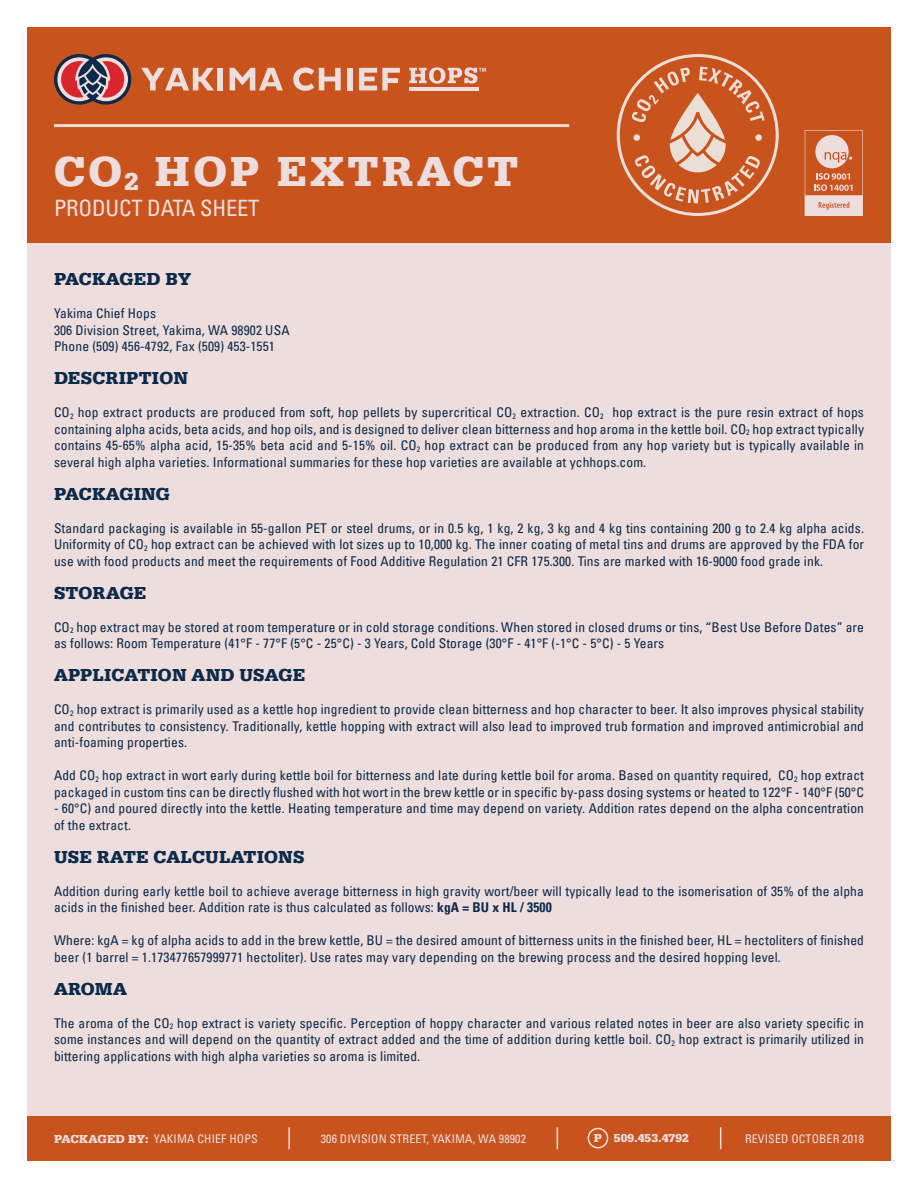
<style>
.page{position:relative;width:918px;height:1188px;background:#fff}
.page>*{position:absolute;margin:0;border:0;box-sizing:border-box;transform-origin:0 0}
.t1{font:700 43.5px "Egyptienne URW";letter-spacing:.075em;color:#eddddd}
.t2{font:condensed 22.5px "Univers LT Std";letter-spacing:-.01em;color:#eddddd}
.t3{font:700 18px "Egyptienne URW";letter-spacing:.01em;color:#0c2a49}
.t4{font:condensed 13.5px/16.5px "Univers LT Pro";letter-spacing:.01em;color:#0c2a49}
.t5{font:condensed 12px "Univers LT Pro";letter-spacing:.01em;color:#eddddd}
.t6{font:700 12px "Egyptienne URW";letter-spacing:.01em;color:#eddddd}
.s1{font-weight:700}
.s2{font-family:"Egyptienne URW";font-weight:700;font-stretch:normal}
</style>
<div class="page">
<div style="left:27px;top:1116px;width:864px;height:45px;background:#c8531d"></div>
<div style="left:588px;top:1128px;width:20px;height:20px;border:2px solid #eddddd;border-radius:50%"></div>
<hr style="left:288px;top:1127px;width:2px;height:22px;background:#eddddd">
<svg style="left:557px;top:1127px;width:1px;height:22px"></svg>
<svg style="left:720px;top:1127px;width:1px;height:22px"></svg>
<div style="left:27px;top:243px;width:864px;height:873px;background:#eddddd"></div>
<div style="left:27px;top:27px;width:864px;height:216px;background:#c8531d"></div>
<svg style="left:54px;top:54px;width:77px;height:51px;background:#985e61"></svg>
<svg style="left:141px;top:68px;width:73px;height:22px"></svg>
<div style="left:218px;top:68px;width:5px;height:22px;background:#eddddd"></div>
<svg style="left:230px;top:68px;width:53px;height:22px"></svg>
<svg style="left:293px;top:67px;width:48px;height:24px"></svg>
<div style="left:347px;top:68px;width:6px;height:22px;background:#eddddd"></div>
<svg style="left:359px;top:68px;width:41px;height:22px"></svg>
<svg style="left:409px;top:67px;width:77px;height:17px"></svg>
<hr style="left:409px;top:87px;width:70px;height:3px;background:#eddddd">
<hr style="left:54px;top:124px;width:515px;height:3px;background:#ebded5">
<svg style="left:805px;top:130px;width:58px;height:86px"></svg>
<svg style="left:617px;top:54px;width:162px;height:162px"></svg>
<h1 class="t1" style="left:54px;top:145px;width:466px">CO<sub>2</sub> HOP EXTRACT</h1>
<h2 class="t2" style="left:54px;top:194px;width:207px">PRODUCT DATA SHEET</h2>
<h3 class="t3" style="left:54px;top:269px;width:139px">PACKAGED BY</h3>
<p class="t4" style="left:54px;top:305px;width:237px">Yakima Chief Hops<br>306 Division Street, Yakima, WA 98902 USA<br>Phone (509) 456-4792, Fax (509) 453-1551</p>
<h3 class="t3" style="left:54px;top:368px;width:136px">DESCRIPTION</h3>
<p class="t4" style="left:54px;top:404px;width:812px;text-align:justify">CO<sub>2</sub> hop extract products are produced from soft, hop pellets by supercritical CO<sub>2</sub> extraction. CO<sub>2</sub> hop extract is the pure resin extract of hops containing alpha acids, beta acids, and hop oils, and is designed to deliver clean bitterness and hop aroma in the kettle boil. CO<sub>2</sub> hop extract typically contains 45-65% alpha acid, 15-35% beta acid and 5-15% oil. CO<sub>2</sub> hop extract can be produced from any hop variety but is typically available in several high alpha varieties. Informational summaries for these hop varieties are available at ychhops.com.</p>
<h3 class="t3" style="left:54px;top:483px;width:117px">PACKAGING</h3>
<p class="t4" style="left:54px;top:520px;width:812px;text-align:justify">Standard packaging is available in 55-gallon PET or steel drums, or in 0.5 kg, 1 kg, 2 kg, 3 kg and 4 kg tins containing 200 g to 2.4 kg alpha acids.<br>Uniformity of CO<sub>2</sub> hop extract can be achieved with lot sizes up to 10,000 kg. The inner coating of metal tins and drums are approved by the FDA for use with food products and meet the requirements of Food Additive Regulation 21 CFR 175.300. Tins are marked with 16-9000 food grade ink.</p>
<h3 class="t3" style="left:54px;top:582px;width:94px">STORAGE</h3>
<p class="t4" style="left:54px;top:619px;width:812px">CO<sub>2</sub> hop extract may be stored at room temperature or in cold storage conditions. When stored in closed drums or tins, “Best Use Before Dates” are as follows: Room Temperature (41°F - 77°F (5°C - 25°C) - 3 Years, Cold Storage (30°F - 41°F (-1°C - 5°C) - 5 Years</p>
<h3 class="t3" style="left:54px;top:665px;width:253px">APPLICATION AND USAGE</h3>
<p class="t4" style="left:54px;top:701px;width:812px;text-align:justify">CO<sub>2</sub> hop extract is primarily used as a kettle hop ingredient to provide clean bitterness and hop character to beer. It also improves physical stability and contributes to consistency. Traditionally, kettle hopping with extract will also lead to improved trub formation and improved antimicrobial and anti-foaming properties.</p>
<p class="t4" style="left:54px;top:767px;width:812px">Add CO<sub>2</sub> hop extract in wort early during kettle boil for bitterness and late during kettle boil for aroma. Based on quantity required, CO<sub>2</sub> hop extract packaged in custom tins can be directly flushed with hot wort in the brew kettle or in specific by-pass dosing systems or heated to 122°F - 140°F (50°C</p>
<p class="t4" style="left:54px;top:800px;width:812px">- 60°C) and poured directly into the kettle. Heating temperature and time may depend on variety. Addition rates depend on the alpha concentration of the extract.</p>
<h3 class="t3" style="left:54px;top:846px;width:252px">USE RATE CALCULATIONS</h3>
<p class="t4" style="left:54px;top:883px;width:811px">Addition during early kettle boil to achieve average bitterness in high gravity wort/beer will typically lead to the isomerisation of 35% of the alpha acids in the finished beer. Addition rate is thus calculated as follows: <span class="s1">kgA = BU x HL / 3500</span></p>
<p class="t4" style="left:54px;top:932px;width:812px">Where: kgA = kg of alpha acids to add in the brew kettle, BU = the desired amount of bitterness units in the finished beer, HL = hectoliters of finished beer (1 barrel = 1.173477657999771 hectoliter). Use rates may vary depending on the brewing process and the desired hopping level.</p>
<h3 class="t3" style="left:54px;top:978px;width:75px">AROMA</h3>
<p class="t4" style="left:54px;top:1015px;width:812px;text-align:justify">The aroma of the CO<sub>2</sub> hop extract is variety specific. Perception of hoppy character and various related notes in beer are also variety specific in some instances and will depend on the quantity of extract added and the time of addition during kettle boil. CO<sub>2</sub> hop extract is primarily utilized in bittering applications with high alpha varieties so aroma is limited.</p>
<p class="t5" style="left:54px;top:1131px;width:205px"><span class="s2">PACKAGED BY:</span> YAKIMA CHIEF HOPS</p>
<p class="t5" style="left:321px;top:1131px;width:207px">306 DIVISION STREET, YAKIMA, WA 98902</p>
<p class="t6" style="left:594px;top:1131px;width:97px">P 509.453.4792</p>
<p class="t5" style="left:745px;top:1131px;width:120px">REVISED OCTOBER 2018</p>
</div>
